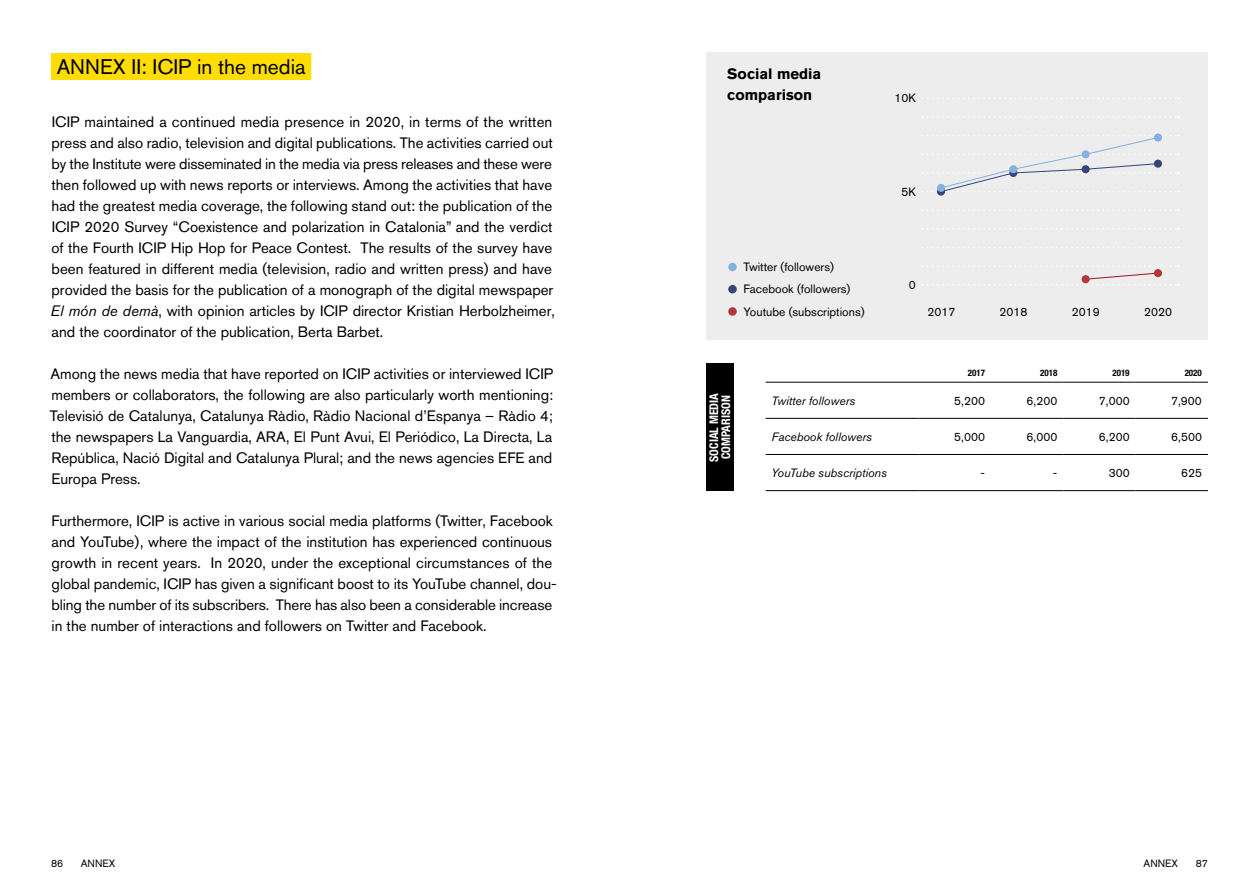
<style>
.page{position:relative;width:1259px;height:893px;background:#fff}
.page>*{position:absolute;margin:0;border:0;box-sizing:border-box;transform-origin:0 0}
.t1{font:21px "Akzidenz Grotesk BQ";color:#000}
.t2{font:15px/21px "Akzidenz Grotesk BQ";color:#000}
.t3{font:700 15px/21px "Akzidenz Grotesk BQ";color:#000}
.t4{font:12px/22.2px "Akzidenz Grotesk BQ";color:#000}
.t5{font:italic 12px "Akzidenz Grotesk BQ";color:#000}
.t6{font:700 condensed 12px/12px "Helvetica Neue LT Std";color:#fff}
.t7{font:10.5px "Akzidenz Grotesk BQ";color:#000}
.t8{font:700 condensed 9px "Helvetica Neue LT Std";color:#000}
.s1{font-style:italic}
</style>
<div class="page">
<div style="left:51px;top:53px;width:260px;height:27px;background:#fd0"></div>
<div style="left:706px;top:52px;width:502px;height:288px;background:#ededed"></div>
<hr style="left:765px;top:418px;width:153px;height:1px;background:#000">
<hr style="left:918px;top:418px;width:73px;height:1px;background:#000">
<hr style="left:991px;top:418px;width:72px;height:1px;background:#000">
<hr style="left:1063px;top:418px;width:72px;height:1px;background:#000">
<hr style="left:1135px;top:418px;width:73px;height:1px;background:#000">
<hr style="left:765px;top:454px;width:153px;height:1px;background:#000">
<hr style="left:918px;top:454px;width:73px;height:1px;background:#000">
<hr style="left:991px;top:454px;width:72px;height:1px;background:#000">
<hr style="left:1063px;top:454px;width:72px;height:1px;background:#000">
<hr style="left:1135px;top:454px;width:73px;height:1px;background:#000">
<hr style="left:765px;top:490px;width:153px;height:1px;background:#000">
<hr style="left:918px;top:490px;width:73px;height:1px;background:#000">
<hr style="left:991px;top:490px;width:72px;height:1px;background:#000">
<hr style="left:1063px;top:490px;width:72px;height:1px;background:#000">
<hr style="left:1135px;top:490px;width:73px;height:1px;background:#000">
<hr style="left:765px;top:382px;width:153px;height:1px;background:#000">
<hr style="left:918px;top:382px;width:73px;height:1px;background:#000">
<hr style="left:991px;top:382px;width:72px;height:1px;background:#000">
<hr style="left:1063px;top:382px;width:72px;height:1px;background:#000">
<hr style="left:1135px;top:382px;width:73px;height:1px;background:#000">
<div style="left:706px;top:364px;width:27px;height:127px;background:#000"></div>
<svg style="left:922px;top:247px;width:257px;height:1px"></svg>
<svg style="left:922px;top:228px;width:257px;height:2px"></svg>
<svg style="left:922px;top:210px;width:257px;height:1px"></svg>
<svg style="left:922px;top:116px;width:257px;height:2px"></svg>
<svg style="left:922px;top:98px;width:257px;height:1px"></svg>
<svg style="left:937px;top:188px;width:8px;height:8px"></svg>
<svg style="left:922px;top:265px;width:257px;height:20px"></svg>
<div style="left:1081px;top:275px;width:8px;height:8px;background:#b13839;border-radius:50%"></div>
<div style="left:1154px;top:269px;width:8px;height:8px;background:#b13839;border-radius:50%"></div>
<svg style="left:922px;top:135px;width:257px;height:58px"></svg>
<div style="left:937px;top:184px;width:8px;height:8px;background:#84b1e0;border-radius:50%"></div>
<div style="left:1009px;top:165px;width:8px;height:8px;background:#84b1e0;border-radius:50%"></div>
<div style="left:1081px;top:150px;width:8px;height:8px;background:#84b1e0;border-radius:50%"></div>
<div style="left:1154px;top:134px;width:8px;height:8px;background:#84b1e0;border-radius:50%"></div>
<div style="left:728px;top:263px;width:9px;height:8px;background:#84b1e0;border-radius:50%"></div>
<div style="left:728px;top:285px;width:9px;height:8px;background:#37457c;border-radius:50%"></div>
<div style="left:728px;top:307px;width:9px;height:9px;background:#b13839;border-radius:50%"></div>
<h1 class="t1" style="left:57px;top:54px;width:250px">ANNEX II: ICIP in the media</h1>
<p class="t2" style="left:51px;top:111px;width:506px">ICIP maintained a continued media presence in 2020, in terms of the written press and also radio, television and digital publications. The activities carried out by the Institute were disseminated in the media via press releases and these were then followed up with news reports or interviews. Among the activities that have had the greatest media coverage, the following stand out: the publication of the ICIP 2020 Survey “Coexistence and polarization in Catalonia” and the verdict of the Fourth ICIP Hip Hop for Peace Contest. The results of the survey have been featured in different media (television, radio and written press) and have provided the basis for the publication of a monograph of the digital mewspaper <span class="s1">El món de demà</span>, with opinion articles by ICIP director Kristian Herbolzheimer, and the coordinator of the publication, Berta Barbet.</p>
<p class="t2" style="left:50px;top:363px;width:505px;text-align:justify">Among the news media that have reported on ICIP activities or interviewed ICIP members or collaborators, the following are also particularly worth mentioning:<br>Televisió de Catalunya, Catalunya Ràdio, Ràdio Nacional d’Espanya – Ràdio 4; the newspapers La Vanguardia, ARA, El Punt Avui, El Periódico, La Directa, La República, Nació Digital and Catalunya Plural; and the news agencies EFE and Europa Press.</p>
<p class="t2" style="left:51px;top:510px;width:507px">Furthermore, ICIP is active in various social media platforms (Twitter, Facebook and YouTube), where the impact of the institution has experienced continuous growth in recent years. In 2020, under the exceptional circumstances of the global pandemic, ICIP has given a significant boost to its YouTube channel, dou&shy;bling the number of its subscribers. There has also been a considerable increase in the number of interactions and followers on Twitter and Facebook.</p>
<p class="t3" style="left:727px;top:64px;width:96px">Social media comparison</p>
<p class="t4" style="left:894px;top:87px;width:23px">10K</p>
<p class="t4" style="left:743px;top:256px;width:123px">Twitter (followers)<br>Facebook (followers)<br>Youtube (subscriptions)</p>
<p class="t4" style="left:901px;top:180px;width:16px">5K</p>
<p class="t4" style="left:909px;top:274px;width:8px">0</p>
<p class="t4" style="left:927px;top:300px;width:29px">2017</p>
<p class="t4" style="left:999px;top:300px;width:29px">2018</p>
<p class="t4" style="left:1072px;top:300px;width:29px">2019</p>
<p class="t4" style="left:1144px;top:300px;width:29px">2020</p>
<p class="t8" style="left:967px;top:368px;width:19px">2017</p>
<p class="t8" style="left:1040px;top:368px;width:19px">2018</p>
<p class="t8" style="left:1112px;top:368px;width:19px">2019</p>
<p class="t8" style="left:1184px;top:368px;width:19px">2020</p>
<p class="t6" style="left:708px;top:462px;width:70px;rotate:-90deg">SOCIAL MEDIA<br>COMPARISON</p>
<p class="t5" style="left:771px;top:393px;width:85px">Twitter followers</p>
<p class="t4" style="left:954px;top:389px;width:32px">5,200</p>
<p class="t4" style="left:1026px;top:389px;width:32px">6,200</p>
<p class="t4" style="left:1099px;top:389px;width:32px">7,000</p>
<p class="t4" style="left:1171px;top:389px;width:32px">7,900</p>
<p class="t5" style="left:771px;top:429px;width:102px">Facebook followers</p>
<p class="t4" style="left:954px;top:425px;width:32px">5,000</p>
<p class="t4" style="left:1026px;top:425px;width:32px">6,000</p>
<p class="t4" style="left:1099px;top:425px;width:32px">6,200</p>
<p class="t4" style="left:1171px;top:425px;width:32px">6,500</p>
<p class="t5" style="left:771px;top:465px;width:117px">YouTube subscriptions</p>
<p class="t4" style="left:980px;top:461px;width:6px">-</p>
<p class="t4" style="left:1053px;top:461px;width:6px">-</p>
<p class="t4" style="left:1108px;top:461px;width:22px">300</p>
<p class="t4" style="left:1181px;top:461px;width:22px">625</p>
<p class="t7" style="left:81px;top:858px;width:36px">ANNEX</p>
<p class="t7" style="left:1143px;top:858px;width:36px">ANNEX</p>
<p class="t7" style="left:51px;top:858px;width:14px">86</p>
<p class="t7" style="left:1195px;top:858px;width:14px">87</p>
</div>
